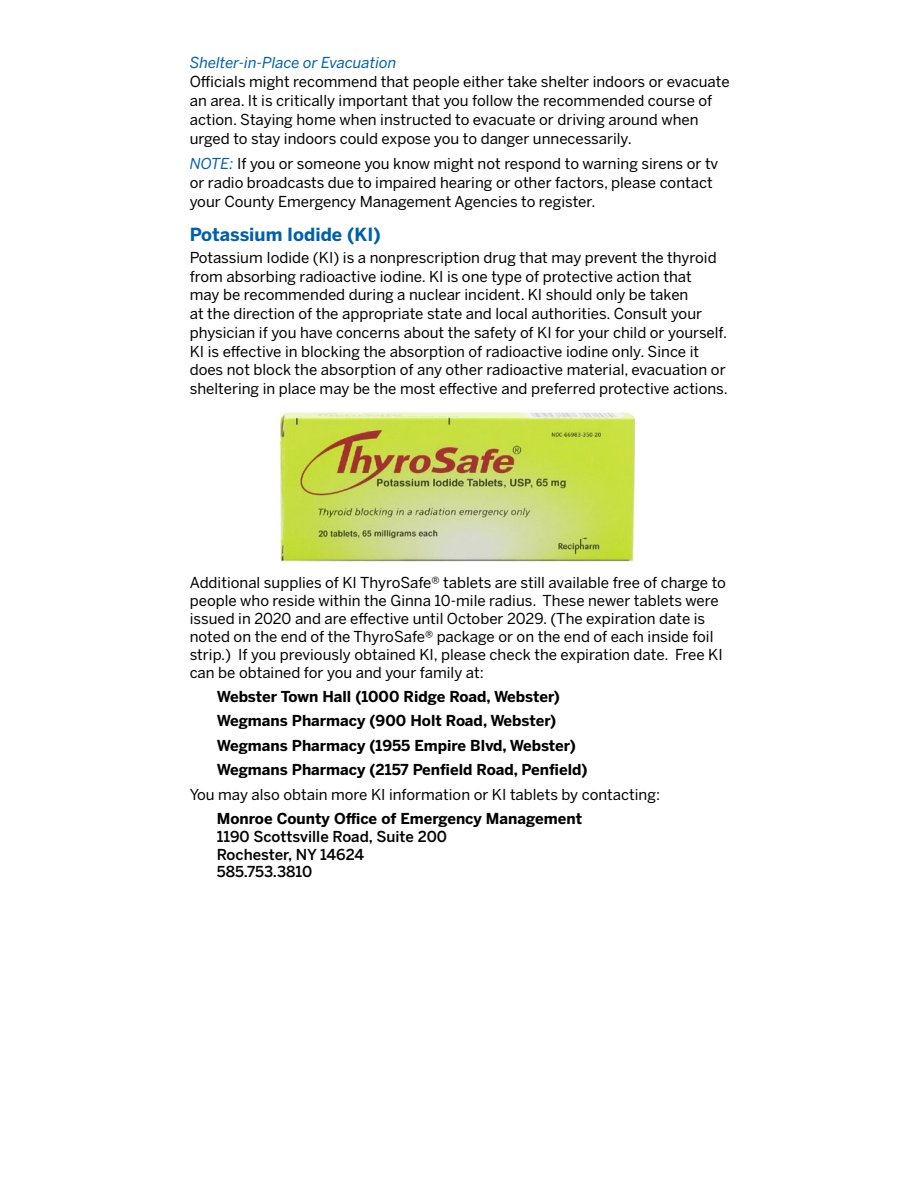
<style>
.page{position:relative;width:918px;height:1188px;background:#fff}
.page>*{position:absolute;margin:0;border:0;box-sizing:border-box;transform-origin:0 0}
.Head4-blue{font:700 18px "Benton Sans";color:#0060a9}
.bodyCopy{font:15px/18.8px "Benton Sans";color:#000}
.bodyCopy-2{font:700 15px "Benton Sans";color:#000}
.bodyCopy-3{font:500 15px "Benton Sans";color:#000}
.s1{font-style:italic;color:#0060a9}
</style>
<div class="page">
<img style="left:280px;top:411px;width:355px;height:150px">
<p class="bodyCopy" style="left:190px;top:53px;width:541px"><span class="s1">Shelter-in-Place or Evacuation<br></span>Officials might recommend that people either take shelter indoors or evacuate an area. It is critically important that you follow the recommended course of action. Staying home when instructed to evacuate or driving around when urged to stay indoors could expose you to danger unnecessarily.</p>
<p class="bodyCopy" style="left:190px;top:154px;width:530px"><span class="s1">NOTE:</span> If you or someone you know might not respond to warning sirens or tv or radio broadcasts due to impaired hearing or other factors, please contact your County Emergency Management Agencies to register.</p>
<p class="Head4-blue" style="left:190px;top:223px;width:192px">Potassium Iodide (KI)</p>
<p class="bodyCopy" style="left:190px;top:248px;width:540px">Potassium Iodide (KI) is a nonprescription drug that may prevent the thyroid from absorbing radioactive iodine. KI is one type of protective action that<br>may be recommended during a nuclear incident. KI should only be taken<br>at the direction of the appropriate state and local authorities. Consult your physician if you have concerns about the safety of KI for your child or yourself.<br>KI is effective in blocking the absorption of radioactive iodine only. Since it does not block the absorption of any other radioactive material, evacuation or sheltering in place may be the most effective and preferred protective actions.</p>
<p class="bodyCopy" style="left:190px;top:573px;width:538px;line-height:18px">Additional supplies of KI ThyroSafe® tablets are still available free of charge to people who reside within the Ginna 10-mile radius. These newer tablets were issued in 2020 and are effective until October 2029. (The expiration date is noted on the end of the ThyroSafe® package or on the end of each inside foil strip.) If you previously obtained KI, please check the expiration date. Free KI can be obtained for you and your family at:</p>
<p class="bodyCopy-2" style="left:217px;top:687px;width:345px">Webster Town Hall (1000 Ridge Road, Webster)</p>
<p class="bodyCopy-2" style="left:217px;top:712px;width:341px">Wegmans Pharmacy (900 Holt Road, Webster)</p>
<p class="bodyCopy-2" style="left:217px;top:736px;width:361px">Wegmans Pharmacy (1955 Empire Blvd, Webster)</p>
<p class="bodyCopy-2" style="left:217px;top:760px;width:372px">Wegmans Pharmacy (2157 Penfield Road, Penfield)</p>
<p class="bodyCopy" style="left:190px;top:785px;width:472px">You may also obtain more KI information or KI tablets by contacting:</p>
<p class="bodyCopy-2" style="left:217px;top:809px;width:367px">Monroe County Office of Emergency Management</p>
<p class="bodyCopy-3" style="left:217px;top:827px;width:232px">1190 Scottsville Road, Suite 200</p>
<p class="bodyCopy-3" style="left:217px;top:845px;width:149px">Rochester, NY 14624</p>
<p class="bodyCopy-3" style="left:217px;top:863px;width:97px">585.753.3810</p>
</div>
